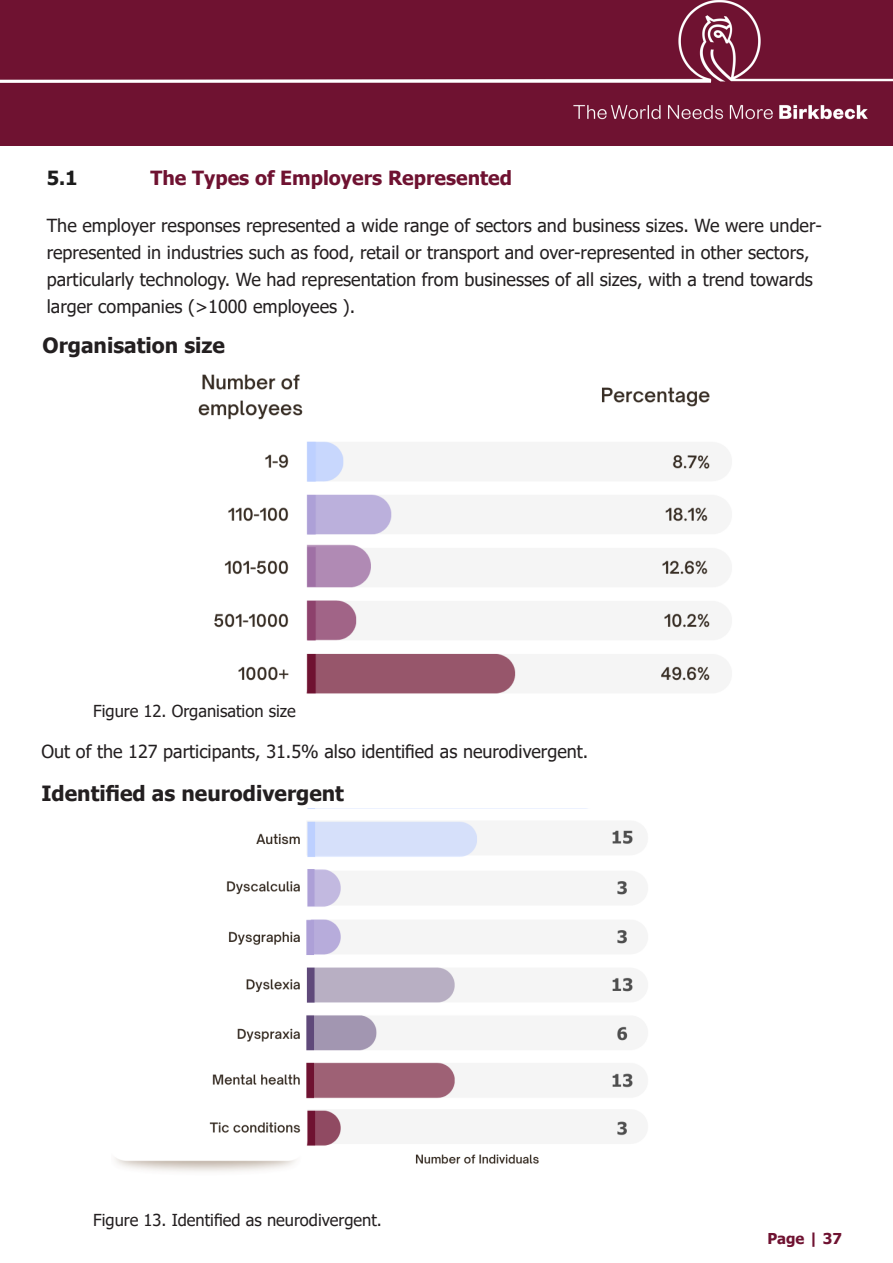
<style>
.page{position:relative;width:893px;height:1263px;background:#fff}
.page>*{position:absolute;margin:0;border:0;box-sizing:border-box;transform-origin:0 0}
.t1{font:700 21px "Tahoma";color:#231f20}
.Heading_2{font:700 19.5px "Tahoma";color:#6f1231}
.Heading_2-2{font:700 19.5px "Tahoma";color:#1c1c1c}
.t2{font:18px/27px "Tahoma";color:#231f20}
.t3{font:16.5px "Tahoma";color:#231f20}
.t4{font:700 15px "Tahoma";color:#6f1231}
</style>
<div class="page">
<div style="left:0;top:0;width:893px;height:145px;background:#6f1231"></div>
<hr style="left:0;top:80px;width:711px;height:3px;background:#fff">
<img style="left:198px;top:374px;width:512px;height:320px">
<img style="left:115px;top:821px;width:518px;height:351px">
<p class="Heading_2-2" style="left:47px;top:164px;width:32px">5.1</p>
<p class="Heading_2" style="left:151px;top:164px;width:363px">The Types of Employers Represented</p>
<p class="t2" style="left:47px;top:213px;width:777px">The employer responses represented a wide range of sectors and business sizes. We were under&shy;represented in industries such as food, retail or transport and over-represented in other sectors, particularly technology. We had representation from businesses of all sizes, with a trend towards larger companies (&gt;1000 employees ).</p>
<p class="t1" style="left:43px;top:331px;width:184px">Organisation size</p>
<p class="t3" style="left:93px;top:699px;width:204px">Figure 12. Organisation size</p>
<p class="t2" style="left:41px;top:739px;width:548px">Out of the 127 participants, 31.5% also identified as neurodivergent.</p>
<p class="t1" style="left:41px;top:778px;width:304px">Identified as neurodivergent</p>
<p class="t3" style="left:93px;top:1209px;width:290px">Figure 13. Identified as neurodivergent.</p>
<p class="t4" style="left:767px;top:1228px;width:76px">Page | 37</p>
</div>
